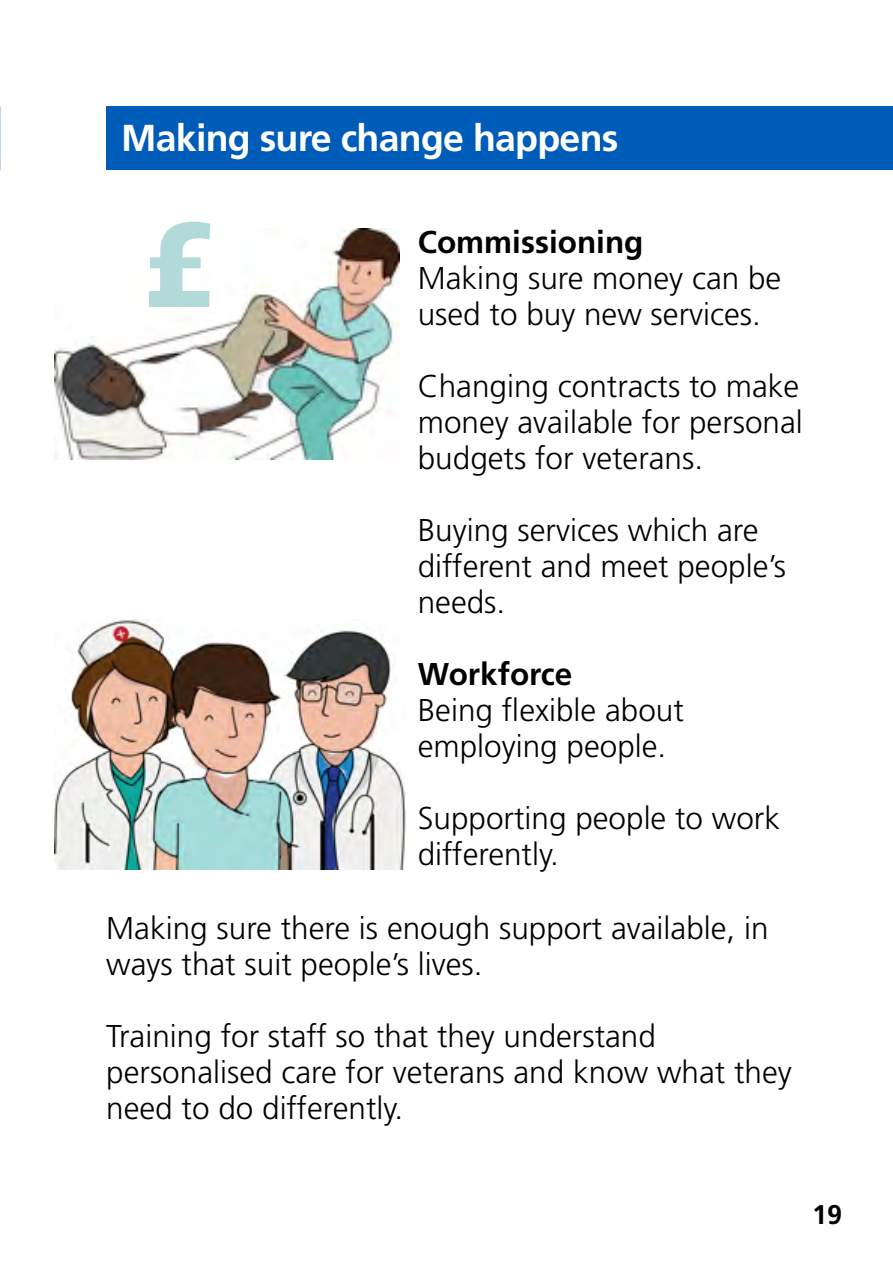
<style>
.page{position:relative;width:893px;height:1263px;background:#fff}
.page>*{position:absolute;margin:0;border:0;box-sizing:border-box;transform-origin:0 0}
.t1{font:900 120px "Frutiger LT Std";color:#b1dad8}
.t2{font:700 37.5px "Frutiger LT Std";letter-spacing:-.02em;color:#fff}
.t3{font:300 31.5px/36px "Frutiger LT Std";color:#000}
.t4{font:700 31.5px "Frutiger LT Std";color:#000}
.t5{font:700 27px "Frutiger LT Std";color:#000}
</style>
<div class="page">
<div style="left:106px;top:106px;width:787px;height:64px;background:#005cb9"></div>
<img style="left:54px;top:229px;width:345px;height:230px">
<img style="left:54px;top:619px;width:351px;height:251px">
<p class="t2" style="left:121px;top:116px;width:499px">Making sure change happens</p>
<p class="t1" style="left:143px;top:192px;width:75px">£</p>
<p class="t4" style="left:418px;top:224px;width:227px">Commissioning</p>
<p class="t3" style="left:418px;top:261px;width:365px">Making sure money can be used to buy new services.</p>
<p class="t3" style="left:418px;top:369px;width:387px;text-align:justify">Changing contracts to make money available for personal budgets for veterans.</p>
<p class="t3" style="left:418px;top:513px;width:370px">Buying services which are different and meet people’s needs.</p>
<p class="t4" style="left:418px;top:656px;width:156px">Workforce</p>
<p class="t3" style="left:418px;top:693px;width:268px">Being flexible about employing people.</p>
<p class="t3" style="left:418px;top:801px;width:364px">Supporting people to work differently.</p>
<p class="t3" style="left:106px;top:910px;width:664px">Making sure there is enough support available, in ways that suit people’s lives.</p>
<p class="t3" style="left:106px;top:1018px;width:687px">Training for staff so that they understand personalised care for veterans and know what they need to do differently.</p>
<p class="t5" style="left:812px;top:1198px;width:32px">19</p>
</div>
